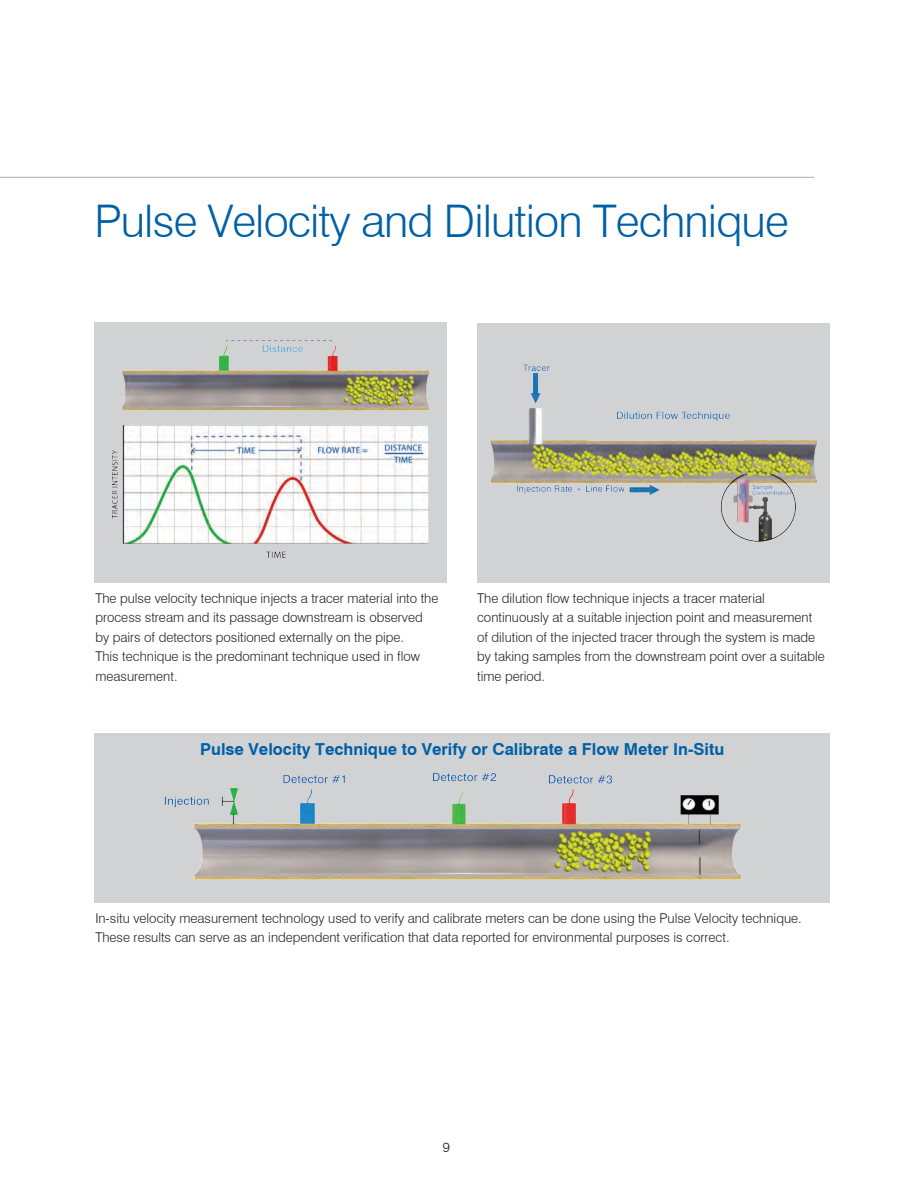
<style>
.page{position:relative;width:918px;height:1188px;background:#fff}
.page>*{position:absolute;margin:0;border:0;box-sizing:border-box;transform-origin:0 0}
.t1{font:300 45px "Swiss 721 BT";letter-spacing:-.02em;color:#0160a5}
.Sub_Header{font:700 16.5px "Swiss 721 BT";color:#0160a5}
.t2{font:300 13.5px/19.5px "Swiss 721 BT";color:#231f20}
</style>
<div class="page">
<hr style="left:0;top:177px;width:814px;height:1px;background:#a8a9ad">
<div style="left:477px;top:323px;width:353px;height:260px;background:#d1d2d4"></div>
<div style="left:94px;top:322px;width:353px;height:261px;background:#d1d2d4"></div>
<div style="left:94px;top:734px;width:736px;height:169px;background:#d1d2d4"></div>
<img style="left:164px;top:772px;width:579px;height:108px">
<img style="left:112px;top:340px;width:318px;height:218px">
<img style="left:490px;top:364px;width:328px;height:178px">
<p class="t1" style="left:94px;top:194px;width:696px">Pulse Velocity and Dilution Technique</p>
<p class="t2" style="left:95px;top:588px;width:345px">The pulse velocity technique injects a tracer material into the</p>
<p class="t2" style="left:95px;top:608px;width:329px">process stream and its passage downstream is observed by pairs of detectors positioned externally on the pipe.<br>This technique is the predominant technique used in flow measurement.</p>
<p class="t2" style="left:477px;top:588px;width:349px">The dilution flow technique injects a tracer material continuously at a suitable injection point and measurement of dilution of the injected tracer through the system is made by taking samples from the downstream point over a suitable time period.</p>
<p class="Sub_Header" style="left:200px;top:739px;width:526px">Pulse Velocity Technique to Verify or Calibrate a Flow Meter In-Situ</p>
<p class="t2" style="left:95px;top:908px;width:708px">In-situ velocity measurement technology used to verify and calibrate meters can be done using the Pulse Velocity technique.<br>These results can serve as an independent verification that data reported for environmental purposes is correct.</p>
<p class="t2" style="left:443px;top:1137px;width:9px">9</p>
</div>
